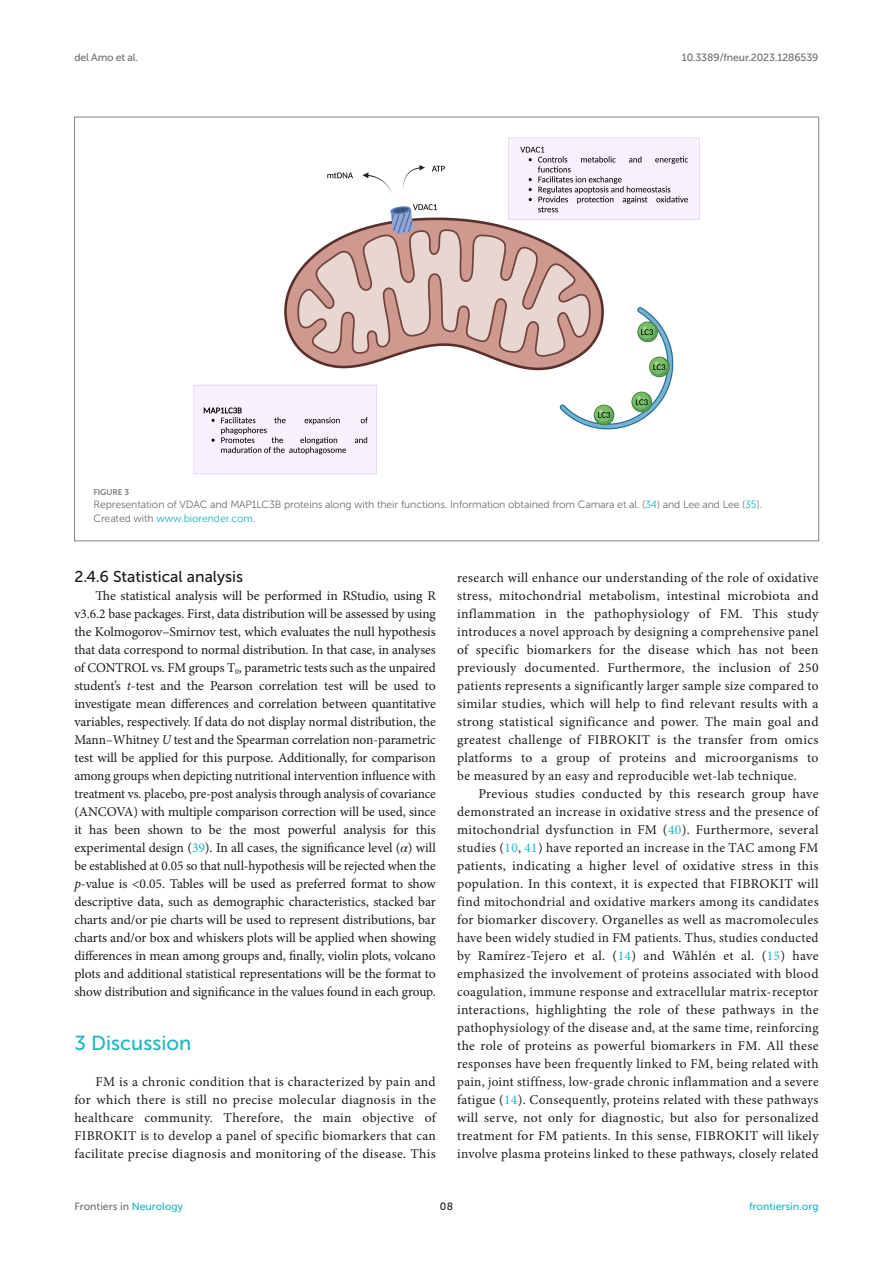
<style>
.page{position:relative;width:893px;height:1263px;background:#fff}
.page>*{position:absolute;margin:0;border:0;box-sizing:border-box;transform-origin:0 0}
.HEAD_1{font:20.25px "Museo Sans 500";color:#1db5c3}
.HEAD_3{font:15.75px "Museo Sans 500";color:#1b1c1b}
.TEXT_FLUSH{font:13.5px/18px "Minion Pro";letter-spacing:.015em;color:#1b1c1b;text-align:justify}
.TEXT{font:13.5px/18px "Minion Pro";letter-spacing:.025em;color:#1b1c1b;text-align:justify}
.FIG_LEG{font:10.5px/13.5px "Museo Sans 300";letter-spacing:-.01em;color:#706f70}
.t1{font:10.5px "Museo Sans 500";letter-spacing:-.015em;color:#706f70}
.t2{font:10.5px "Museo Sans 500";color:#1db5c3}
.t3{font:10.5px "Museo Sans 500";color:#1b1c1b}
.FIG_HD{font:8.25px "Museo Sans 700";letter-spacing:-.01em;color:#7e7f7f}
.s1{color:#1db5c3}
.s2{font-style:italic}
.s3{font-family:"STIX General";font-style:italic}
</style>
<div class="page">
<img style="left:193px;top:137px;width:507px;height:338px">
<p class="t1" style="left:74px;top:51px;width:65px">del Amo et al.</p>
<p class="t1" style="left:682px;top:51px;width:138px">10.3389/fneur.2023.1286539</p>
<p class="FIG_HD" style="left:94px;top:487px;width:37px">FIGURE 3</p>
<p class="FIG_LEG" style="left:94px;top:498px;width:670px">Representation of VDAC and MAP1LC3B proteins along with their functions. Information obtained from Camara et al. (<span class="s1">34</span>) and Lee and Lee (<span class="s1">35</span>).<br>Created with <span class="s1">www.biorender.com</span>.</p>
<p class="HEAD_3" style="left:74px;top:568px;width:170px">2.4.6 Statistical analysis</p>
<p class="TEXT_FLUSH" style="left:74px;top:587px;width:363px;text-indent:21px">The statistical analysis will be performed in RStudio, using R v3.6.2 base packages. First, data distribution will be assessed by using the Kolmogorov–Smirnov test, which evaluates the null hypothesis that data correspond to normal distribution. In that case, in analyses of CONTROL vs. FM groups T<sub>0</sub>, parametric tests such as the unpaired student’s <span class="s2">t</span>-test and the Pearson correlation test will be used to investigate mean differences and correlation between quantitative variables, respectively. If data do not display normal distribution, the Mann–Whitney <span class="s2">U</span> test and the Spearman correlation non-parametric test will be applied for this purpose. Additionally, for comparison among groups when depicting nutritional intervention influence with treatment vs. placebo, pre-post analysis through analysis of covariance (ANCOVA) with multiple comparison correction will be used, since it has been shown to be the most powerful analysis for this experimental design (<span class="s1">39</span>). In all cases, the significance level (<span class="s3">α</span>) will be established at 0.05 so that null-hypothesis will be rejected when the <span class="s2">p</span>-value is &lt;0.05. Tables will be used as preferred format to show descriptive data, such as demographic characteristics, stacked bar charts and/or pie charts will be used to represent distributions, bar charts and/or box and whiskers plots will be applied when showing differences in mean among groups and, finally, violin plots, volcano plots and additional statistical representations will be the format to show distribution and significance in the values found in each group.</p>
<p class="HEAD_1" style="left:74px;top:1032px;width:119px">3 Discussion</p>
<p class="TEXT_FLUSH" style="left:74px;top:1073px;width:363px;text-indent:21px">FM is a chronic condition that is characterized by pain and for which there is still no precise molecular diagnosis in the healthcare community. Therefore, the main objective of FIBROKIT is to develop a panel of specific biomarkers that can facilitate precise diagnosis and monitoring of the disease. This</p>
<p class="TEXT_FLUSH" style="left:457px;top:569px;width:363px">research will enhance our understanding of the role of oxidative stress, mitochondrial metabolism, intestinal microbiota and inflammation in the pathophysiology of FM. This study introduces a novel approach by designing a comprehensive panel of specific biomarkers for the disease which has not been previously documented. Furthermore, the inclusion of 250 patients represents a significantly larger sample size compared to similar studies, which will help to find relevant results with a strong statistical significance and power. The main goal and greatest challenge of FIBROKIT is the transfer from omics platforms to a group of proteins and microorganisms to be measured by an easy and reproducible wet-lab technique.</p>
<p class="TEXT" style="left:457px;top:785px;width:363px;text-indent:21px">Previous studies conducted by this research group have demonstrated an increase in oxidative stress and the presence of mitochondrial dysfunction in FM (<span class="s1">40</span>). Furthermore, several studies (<span class="s1">10</span>, <span class="s1">41</span>) have reported an increase in the TAC among FM patients, indicating a higher level of oxidative stress in this population. In this context, it is expected that FIBROKIT will find mitochondrial and oxidative markers among its candidates for biomarker discovery. Organelles as well as macromolecules have been widely studied in FM patients. Thus, studies conducted by Ramírez-Tejero et al. (<span class="s1">14</span>) and Wåhlén et al. (<span class="s1">15</span>) have emphasized the involvement of proteins associated with blood coagulation, immune response and extracellular matrix-receptor interactions, highlighting the role of these pathways in the pathophysiology of the disease and, at the same time, reinforcing the role of proteins as powerful biomarkers in FM. All these responses have been frequently linked to FM, being related with pain, joint stiffness, low-grade chronic inflammation and a severe fatigue (<span class="s1">14</span>). Consequently, proteins related with these pathways will serve, not only for diagnostic, but also for personalized treatment for FM patients. In this sense, FIBROKIT will likely involve plasma proteins linked to these pathways, closely related</p>
<p class="t1" style="left:74px;top:1200px;width:110px">Frontiers in <span class="s1">Neurology</span></p>
<p class="t3" style="left:440px;top:1200px;width:15px">08</p>
<p class="t2" style="left:749px;top:1200px;width:71px">frontiersin.org</p>
</div>
